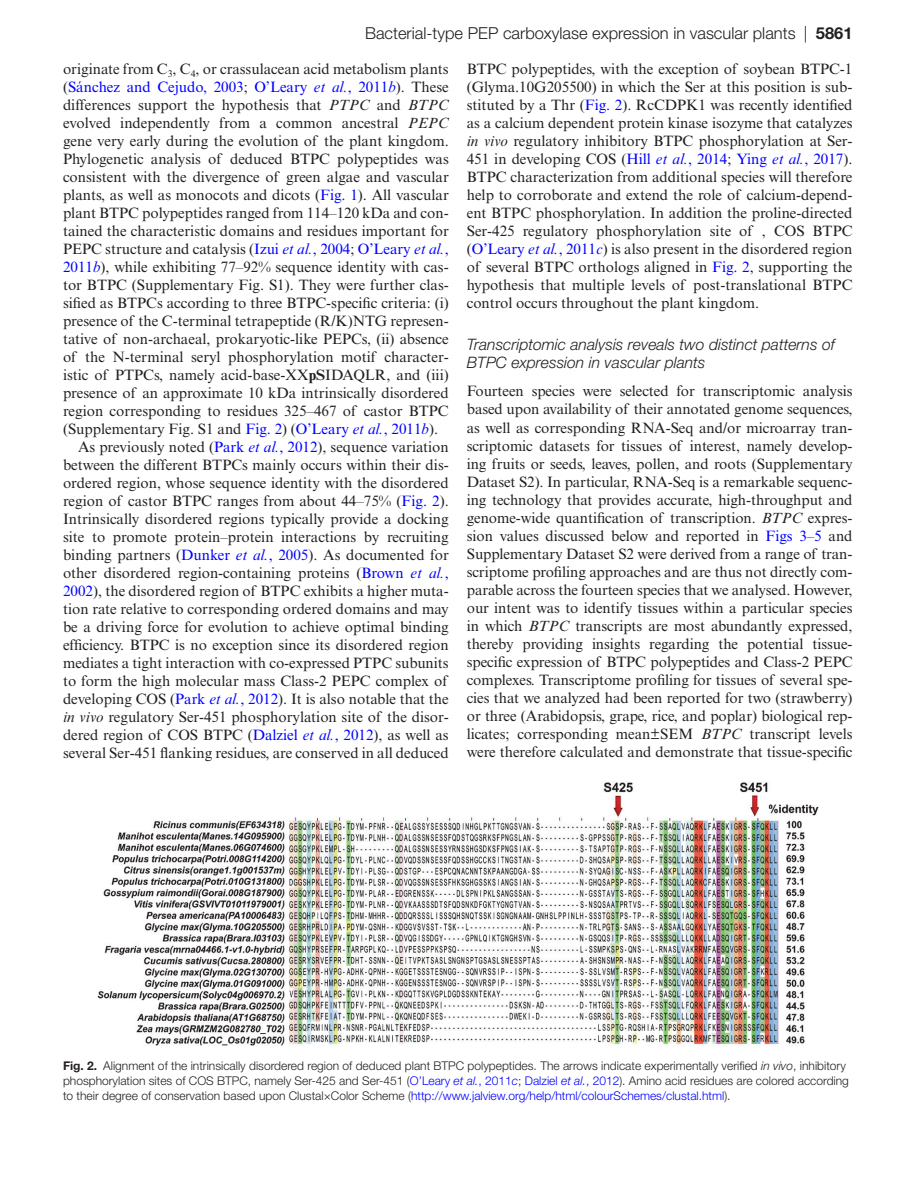
<style>
.page{position:relative;width:919px;height:1187px;background:#fff}
.page>*{position:absolute;margin:0;border:0;box-sizing:border-box;transform-origin:0 0}
.t1{font:300 16.5px "Helvetica Neue LT Std";color:#231f20}
.t2{font:italic 300 15.75px/18px "Helvetica Neue LT Std";color:#231f20}
.t3{font:15px/18px "Times New Roman MT Std";color:#231f20;text-align:justify}
.t4{font:15px "Times New Roman MT Std";color:#00f}
.t5{font:300 12px/15px "Helvetica Neue LT Std";color:#231f20}
.s1{font-weight:700}
.s2{color:#231f20}
.s3{font-style:italic}
.s4{color:#00f}
.s5{font-style:italic;color:#00f}
</style>
<div class="page">
<img style="left:98px;top:782px;width:720px;height:263px">
<p class="t1" style="left:365px;top:23px;width:489px">Bacterial-type PEP carboxylase expression in vascular plants | <span class="s1">5861</span></p>
<p class="t3" style="left:63px;top:60px;width:387px">originate from C<sub>3</sub>, C<sub>4</sub>, or crassulacean acid metabolism plants</p>
<p class="t4" style="left:63px;top:78px;width:387px"><span class="s2">(</span>Sánchez and Cejudo, 2003<span class="s2">;</span> O’Leary <span class="s3">et al.</span>, 2011<span class="s3">b</span><span class="s2">). These</span></p>
<p class="t3" style="left:63px;top:96px;width:387px">differences support the hypothesis that <span class="s3">PTPC</span> and <span class="s3">BTPC</span></p>
<p class="t3" style="left:63px;top:114px;width:387px">evolved independently from a common ancestral <span class="s3">PEPC</span></p>
<p class="t3" style="left:63px;top:132px;width:387px">gene very early during the evolution of the plant kingdom.</p>
<p class="t3" style="left:63px;top:150px;width:387px">Phylogenetic analysis of deduced BTPC polypeptides was</p>
<p class="t3" style="left:63px;top:168px;width:387px">consistent with the divergence of green algae and vascular</p>
<p class="t3" style="left:63px;top:186px;width:387px">plants, as well as monocots and dicots (<span class="s4">Fig. 1</span>). All vascular</p>
<p class="t3" style="left:63px;top:204px;width:387px">plant BTPC polypeptides ranged from 114–120 kDa and con-</p>
<p class="t3" style="left:63px;top:222px;width:387px">tained the characteristic domains and residues important for</p>
<p class="t3" style="left:63px;top:240px;width:387px">PEPC structure and catalysis (<span class="s4">Izui</span> <span class="s5">et al.</span><span class="s4">, 2004</span>; <span class="s4">O’Leary</span> <span class="s5">et al.</span><span class="s4">,</span></p>
<p class="t3" style="left:63px;top:258px;width:387px"><span class="s4">2011</span><span class="s5">b</span>), while exhibiting 77–92% sequence identity with cas-</p>
<p class="t3" style="left:63px;top:276px;width:387px">tor BTPC (Supplementary Fig. S1). They were further clas-</p>
<p class="t3" style="left:63px;top:294px;width:387px">sified as BTPCs according to three BTPC-specific criteria: (i)</p>
<p class="t3" style="left:63px;top:312px;width:387px">presence of the C-terminal tetrapeptide (R/K)NTG represen-</p>
<p class="t3" style="left:63px;top:330px;width:387px">tative of non-archaeal, prokaryotic-like PEPCs, (ii) absence</p>
<p class="t3" style="left:63px;top:348px;width:387px">of the N-terminal seryl phosphorylation motif character-</p>
<p class="t3" style="left:63px;top:366px;width:387px">istic of PTPCs, namely acid-base-XX<span class="s1">pS</span>IDAQLR, and (iii)</p>
<p class="t3" style="left:63px;top:384px;width:387px">presence of an approximate 10 kDa intrinsically disordered</p>
<p class="t3" style="left:63px;top:402px;width:387px">region corresponding to residues 325–467 of castor BTPC</p>
<p class="t3" style="left:63px;top:420px;width:376px">(Supplementary Fig. S1 and <span class="s4">Fig. 2</span>) (<span class="s4">O’Leary</span> <span class="s5">et al.</span><span class="s4">, 2011</span><span class="s5">b</span>).</p>
<p class="t3" style="left:78px;top:438px;width:372px">As previously noted (<span class="s4">Park</span> <span class="s5">et al.</span><span class="s4">, 2012</span>), sequence variation</p>
<p class="t3" style="left:63px;top:456px;width:387px">between the different BTPCs mainly occurs within their dis-</p>
<p class="t3" style="left:63px;top:474px;width:387px">ordered region, whose sequence identity with the disordered</p>
<p class="t3" style="left:63px;top:492px;width:387px">region of castor BTPC ranges from about 44–75% (<span class="s4">Fig. 2</span>).</p>
<p class="t3" style="left:63px;top:510px;width:387px">Intrinsically disordered regions typically provide a docking</p>
<p class="t3" style="left:63px;top:528px;width:387px">site to promote protein–protein interactions by recruiting</p>
<p class="t3" style="left:63px;top:546px;width:387px">binding partners (<span class="s4">Dunker</span> <span class="s5">et al.</span><span class="s4">, 2005</span>). As documented for</p>
<p class="t3" style="left:63px;top:564px;width:387px">other disordered region-containing proteins (<span class="s4">Brown</span> <span class="s5">et al.</span><span class="s4">,</span></p>
<p class="t3" style="left:63px;top:582px;width:387px"><span class="s4">2002</span>), the disordered region of BTPC exhibits a higher muta-</p>
<p class="t3" style="left:63px;top:600px;width:387px">tion rate relative to corresponding ordered domains and may</p>
<p class="t3" style="left:63px;top:618px;width:387px">be a driving force for evolution to achieve optimal binding</p>
<p class="t3" style="left:63px;top:636px;width:387px">efficiency. BTPC is no exception since its disordered region</p>
<p class="t3" style="left:63px;top:654px;width:387px">mediates a tight interaction with co-expressed PTPC subunits</p>
<p class="t3" style="left:63px;top:672px;width:386px">to form the high molecular mass Class-2 PEPC complex of</p>
<p class="t3" style="left:63px;top:690px;width:387px">developing COS (<span class="s4">Park</span> <span class="s5">et al.</span><span class="s4">, 2012</span>). It is also notable that the</p>
<p class="t3" style="left:63px;top:708px;width:387px"><span class="s3">in vivo</span> regulatory Ser-451 phosphorylation site of the disor-</p>
<p class="t3" style="left:63px;top:726px;width:387px">dered region of COS BTPC (<span class="s4">Dalziel</span> <span class="s5">et al.</span><span class="s4">, 2012</span>), as well as</p>
<p class="t3" style="left:63px;top:744px;width:387px">several Ser-451 flanking residues, are conserved in all deduced</p>
<p class="t3" style="left:466px;top:60px;width:387px">BTPC polypeptides, with the exception of soybean BTPC-1 (Glyma.10G205500) in which the Ser at this position is sub&shy;stituted by a Thr (<span class="s4">Fig. 2</span>). RcCDPK1 was recently identified as a calcium dependent protein kinase isozyme that catalyzes <span class="s3">in vivo</span> regulatory inhibitory BTPC phosphorylation at Ser-451 in developing COS (<span class="s4">Hill</span> <span class="s5">et al.</span><span class="s4">, 2014</span>; <span class="s4">Ying</span> <span class="s5">et al.</span><span class="s4">, 2017</span>).<br>BTPC characterization from additional species will therefore help to corroborate and extend the role of calcium-depend&shy;ent BTPC phosphorylation. In addition the proline-directed Ser-425 regulatory phosphorylation site of , COS BTPC (<span class="s4">O’Leary</span> <span class="s5">et al.</span><span class="s4">, 2011</span><span class="s5">c</span>) is also present in the disordered region of several BTPC orthologs aligned in <span class="s4">Fig. 2</span>, supporting the hypothesis that multiple levels of post-translational BTPC control occurs throughout the plant kingdom.</p>
<p class="t2" style="left:466px;top:335px;width:369px">Transcriptomic analysis reveals two distinct patterns of<br>BTPC expression in vascular plants</p>
<p class="t3" style="left:466px;top:382px;width:387px">Fourteen species were selected for transcriptomic analysis based upon availability of their annotated genome sequences, as well as corresponding RNA-Seq and/or microarray tran&shy;scriptomic datasets for tissues of interest, namely develop&shy;ing fruits or seeds, leaves, pollen, and roots (Supplementary Dataset S2). In particular, RNA-Seq is a remarkable sequenc&shy;ing technology that provides accurate, high-throughput and genome-wide quantification of transcription. <span class="s3">BTPC</span> expres&shy;sion values discussed below and reported in <span class="s4">Figs 3–5</span> and Supplementary Dataset S2 were derived from a range of tran&shy;scriptome profiling approaches and are thus not directly com&shy;parable across the fourteen species that we analysed. However, our intent was to identify tissues within a particular species in which <span class="s3">BTPC</span> transcripts are most abundantly expressed, thereby providing insights regarding the potential tissue&shy;specific expression of BTPC polypeptides and Class-2 PEPC complexes. Transcriptome profiling for tissues of several spe&shy;cies that we analyzed had been reported for two (strawberry) or three (Arabidopsis, grape, rice, and poplar) biological rep&shy;licates; corresponding mean±SEM <span class="s3">BTPC</span> transcript levels were therefore calculated and demonstrate that tissue-specific</p>
<p class="t5" style="left:63px;top:1057px;width:787px"><span class="s1">Fig. 2.</span> Alignment of the intrinsically disordered region of deduced plant BTPC polypeptides. The arrows indicate experimentally verified <span class="s3">in vivo</span>, inhibitory phosphorylation sites of COS BTPC, namely Ser-425 and Ser-451 (<span class="s4">O’Leary</span> <span class="s5">et al.</span><span class="s4">, 2011</span><span class="s5">c</span>; <span class="s4">Dalziel</span> <span class="s5">et al.</span><span class="s4">, 2012</span>). Amino acid residues are colored according to their degree of conservation based upon Clustal×Color Scheme (<span class="s4">http://www.jalview.org/help/html/colourSchemes/clustal.html</span>).</p>
</div>
